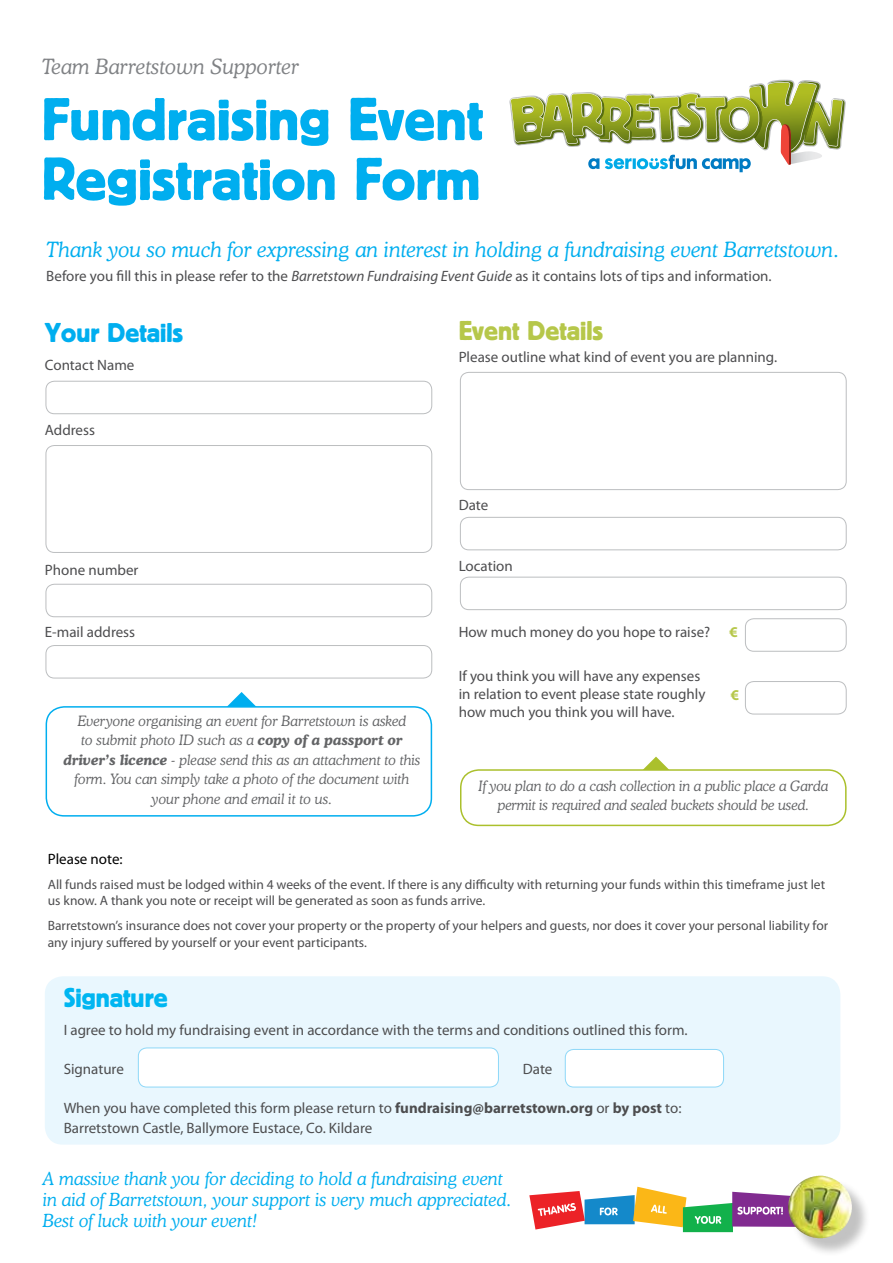
<style>
.page{position:relative;width:893px;height:1263px;background:#fff}
.page>*{position:absolute;margin:0;border:0;box-sizing:border-box;transform-origin:0 0}
.t1{font:60px/59.7px "Block BE";color:#00aeef}
.t2{font:27px "Block BE";color:#b6c74a}
.t3{font:27px "Block BE";color:#00aeef}
.t4{font:27px "Block BE";color:#00b6f1}
.t5{font:italic 300 21px "Cooper BT";color:#00aeef}
.t6{font:italic 300 21px "Cooper BT";color:#808285}
.t7{font:italic 300 18px/21px "Cooper BT";color:#00aeef}
.t8{font:15px/18px "Myriad Pro";color:#4d4d4f}
.t9{font:15px "Myriad Pro";color:#000}
.t10{font:700 15px "Myriad Pro";color:#b6c74a}
.t11{font:italic 300 14.25px/19.5px "Cooper BT";color:#636466;text-align:center}
.t12{font:13.5px/16.5px "Myriad Pro";color:#4d4d4f}
.s1{font-style:italic}
.s2{font-weight:700}
</style>
<div class="page">
<svg style="left:509px;top:80px;width:337px;height:92px"></svg>
<div style="left:46px;top:381px;width:386px;height:33px;border:1px solid #bcbec0;border-radius:9px"></div>
<div style="left:46px;top:645px;width:386px;height:33px;border:1px solid #bcbec0;border-radius:9px"></div>
<div style="left:460px;top:577px;width:387px;height:33px;border:1px solid #bcbec0;border-radius:9px"></div>
<div style="left:745px;top:618px;width:102px;height:34px;border:1px solid #bcbec0;border-radius:9px"></div>
<div style="left:745px;top:681px;width:102px;height:33px;border:1px solid #bcbec0;border-radius:9px"></div>
<div style="left:46px;top:584px;width:386px;height:33px;border:1px solid #bcbec0;border-radius:9px"></div>
<div style="left:460px;top:517px;width:387px;height:33px;border:1px solid #bcbec0;border-radius:9px"></div>
<div style="left:46px;top:445px;width:386px;height:108px;border:1px solid #bcbec0;border-radius:9px"></div>
<div style="left:460px;top:372px;width:387px;height:118px;border:1px solid #bcbec0;border-radius:9px"></div>
<svg style="left:227px;top:692px;width:29px;height:14px"></svg>
<svg style="left:643px;top:757px;width:26px;height:12px"></svg>
<div style="left:46px;top:706px;width:386px;height:111px;border:2px solid #00aeef;border-radius:18px"></div>
<div style="left:460px;top:769px;width:387px;height:57px;border:2px solid #abc02c;border-radius:18px"></div>
<svg style="left:529px;top:1187px;width:259px;height:45px"></svg>
<div style="left:791px;top:1178px;width:79px;height:79px;background:#000;opacity:.24"></div>
<img style="left:788px;top:1176px;width:60px;height:62px">
<div style="left:45px;top:976px;width:795px;height:168px;background:#e9f7fe;border-radius:18px"></div>
<div style="left:138px;top:1048px;width:360px;height:39px;background:#fff;border-radius:9px"></div>
<div style="left:138px;top:1047px;width:361px;height:40px;border:1px solid #8ed8f8;border-radius:9px"></div>
<div style="left:565px;top:1049px;width:158px;height:38px;background:#fff;border-radius:9px"></div>
<div style="left:565px;top:1049px;width:159px;height:38px;border:1px solid #8ed8f8;border-radius:9px"></div>
<h3 class="t6" style="left:42px;top:54px;width:259px">Team Barretstown Supporter</h3>
<h1 class="t1" style="left:42px;top:87px;width:443px">Fundraising Event<br>Registration Form</h1>
<h3 class="t5" style="left:46px;top:237px;width:794px">Thank you so much for expressing an interest in holding a fundraising event Barretstown.</h3>
<p class="t8" style="left:46px;top:266px;width:727px">Before you fill this in please refer to the <span class="s1">Barretstown Fundraising Event Guide</span> as it contains lots of tips and information.</p>
<h2 class="t3" style="left:45px;top:317px;width:140px">Your Details</h2>
<p class="t8" style="left:45px;top:356px;width:91px">Contact Name</p>
<p class="t8" style="left:45px;top:421px;width:52px">Address</p>
<p class="t8" style="left:45px;top:560px;width:95px">Phone number</p>
<p class="t8" style="left:45px;top:622px;width:92px">E-mail address</p>
<p class="t11" style="left:63px;top:711px;width:359px">Everyone organising an event for Barretstown is asked<br>to submit photo ID such as a <span class="s2">copy of a passport or driver’s licence</span> - please send this as an attachment to this form. You can simply take a photo of the document with your phone and email it to us.</p>
<h2 class="t2" style="left:459px;top:316px;width:146px">Event Details</h2>
<p class="t8" style="left:459px;top:348px;width:320px">Please outline what kind of event you are planning.</p>
<p class="t8" style="left:459px;top:495px;width:31px">Date</p>
<p class="t8" style="left:459px;top:557px;width:56px">Location</p>
<p class="t8" style="left:459px;top:623px;width:253px">How much money do you hope to raise?</p>
<p class="t10" style="left:729px;top:622px;width:10px">€</p>
<p class="t8" style="left:459px;top:667px;width:248px">If you think you will have any expenses in relation to event please state roughly how much you think you will have.</p>
<p class="t10" style="left:731px;top:685px;width:10px">€</p>
<p class="t11" style="left:478px;top:776px;width:351px">If you plan to do a cash collection in a public place a Garda permit is required and sealed buckets should be used.</p>
<p class="t9" style="left:48px;top:849px;width:76px">Please note:</p>
<p class="t12" style="left:48px;top:876px;width:779px">All funds raised must be lodged within 4 weeks of the event. If there is any difficulty with returning your funds within this timeframe just let us know. A thank you note or receipt will be generated as soon as funds arrive.</p>
<p class="t12" style="left:48px;top:917px;width:782px">Barretstown’s insurance does not cover your property or the property of your helpers and guests, nor does it cover your personal liability for any injury suffered by yourself or your event participants.</p>
<h2 class="t4" style="left:64px;top:982px;width:106px">Signature</h2>
<p class="t8" style="left:64px;top:1021px;width:625px">I agree to hold my fundraising event in accordance with the terms and conditions outlined this form.</p>
<p class="t8" style="left:64px;top:1060px;width:62px">Signature</p>
<p class="t8" style="left:523px;top:1060px;width:31px">Date</p>
<p class="t8" style="left:64px;top:1097px;width:619px;line-height:20.2px">When you have completed this form please return to <span class="s2">fundraising@barretstown.org</span> or <span class="s2">by post</span> to:<br>Barretstown Castle, Ballymore Eustace, Co. Kildare</p>
<p class="t7" style="left:43px;top:1168px;width:470px">A massive thank you for deciding to hold a fundraising event in aid of Barretstown, your support is very much appreciated.<br>Best of luck with your event!</p>
</div>
